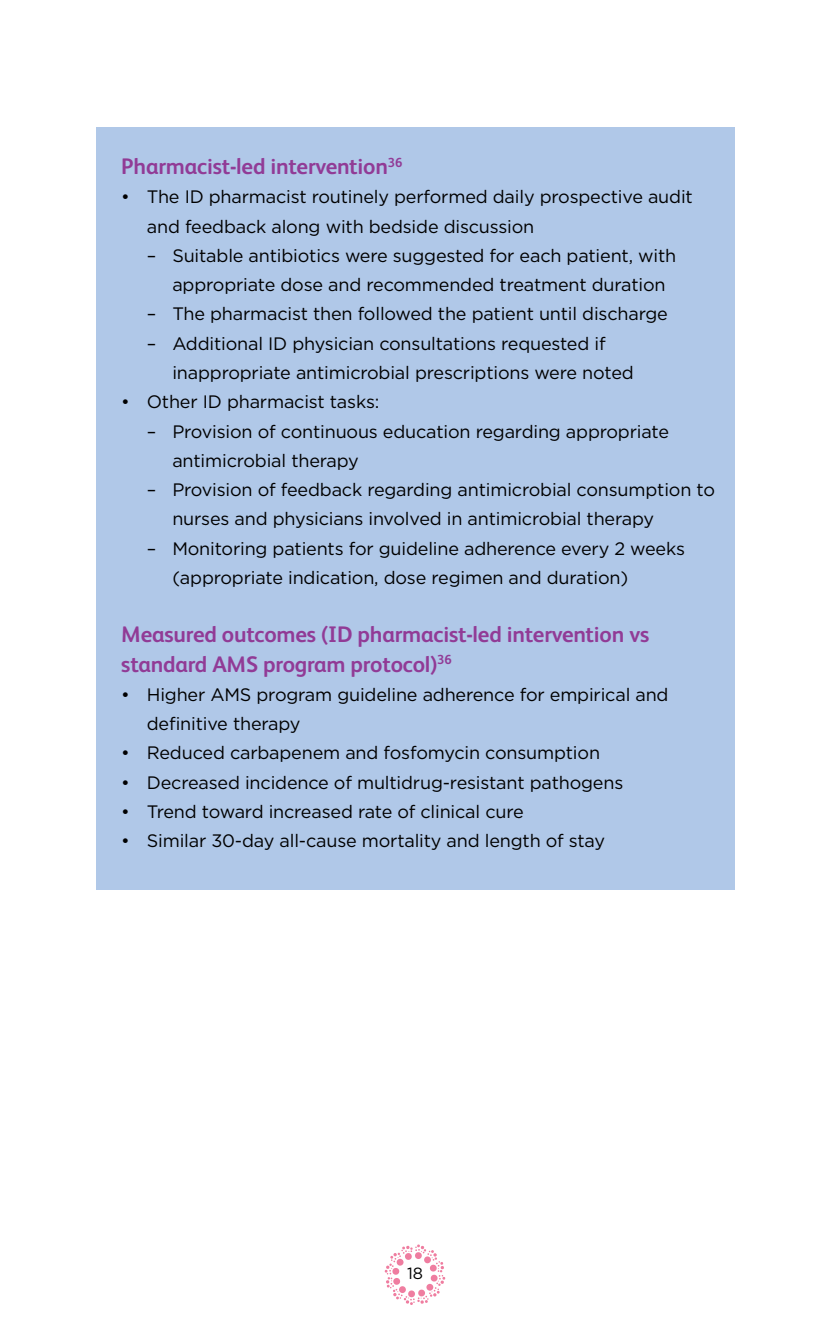
<style>
.page{position:relative;width:830px;height:1340px;background:#fff}
.page>*{position:absolute;margin:0;border:0;box-sizing:border-box;transform-origin:0 0}
.t1{font:700 22.5px/29.2px "FS Albert";letter-spacing:-.01em;color:#913b96}
.t2{font:18px/29.2px "Gotham";letter-spacing:-.01em;color:#000}
.t3{font:16.2px "Gotham";color:#000}
</style>
<div class="page">
<svg style="left:384px;top:1244px;width:61px;height:61px"></svg>
<div style="left:96px;top:128px;width:637px;height:762px;background:#b0c8e8"></div>
<p class="t1" style="left:121px;top:151px;width:282px">Pharmacist-led intervention<sup>36</sup></p>
<p class="t2" style="left:147px;top:182px;width:547px;text-indent:-26px">• The ID pharmacist routinely performed daily prospective audit and feedback along with bedside discussion</p>
<p class="t2" style="left:172px;top:240px;width:505px;text-indent:-26px">– Suitable antibiotics were suggested for each patient, with appropriate dose and recommended treatment duration</p>
<p class="t2" style="left:147px;top:299px;width:522px">– The pharmacist then followed the patient until discharge</p>
<p class="t2" style="left:172px;top:328px;width:463px;text-indent:-26px">– Additional ID physician consultations requested if inappropriate antimicrobial prescriptions were noted</p>
<p class="t2" style="left:121px;top:387px;width:259px">• Other ID pharmacist tasks:</p>
<p class="t2" style="left:172px;top:416px;width:498px;text-indent:-26px">– Provision of continuous education regarding appropriate antimicrobial therapy</p>
<p class="t2" style="left:172px;top:474px;width:544px;text-indent:-26px">– Provision of feedback regarding antimicrobial consumption to nurses and physicians involved in antimicrobial therapy</p>
<p class="t2" style="left:172px;top:533px;width:514px;text-indent:-26px">– Monitoring patients for guideline adherence every 2 weeks (appropriate indication, dose regimen and duration)</p>
<p class="t1" style="left:121px;top:619px;width:529px">Measured outcomes (ID pharmacist-led intervention vs standard AMS program protocol)<sup>36</sup></p>
<p class="t2" style="left:147px;top:679px;width:523px;text-indent:-26px">• Higher AMS program guideline adherence for empirical and definitive therapy</p>
<p class="t2" style="left:121px;top:738px;width:480px">• Reduced carbapenem and fosfomycin consumption</p>
<p class="t2" style="left:121px;top:767px;width:503px">• Decreased incidence of multidrug-resistant pathogens</p>
<p class="t2" style="left:121px;top:796px;width:404px">• Trend toward increased rate of clinical cure</p>
<p class="t2" style="left:121px;top:825px;width:485px">• Similar 30-day all-cause mortality and length of stay</p>
<p class="t3" style="left:407px;top:1262px;width:18px">18</p>
</div>
